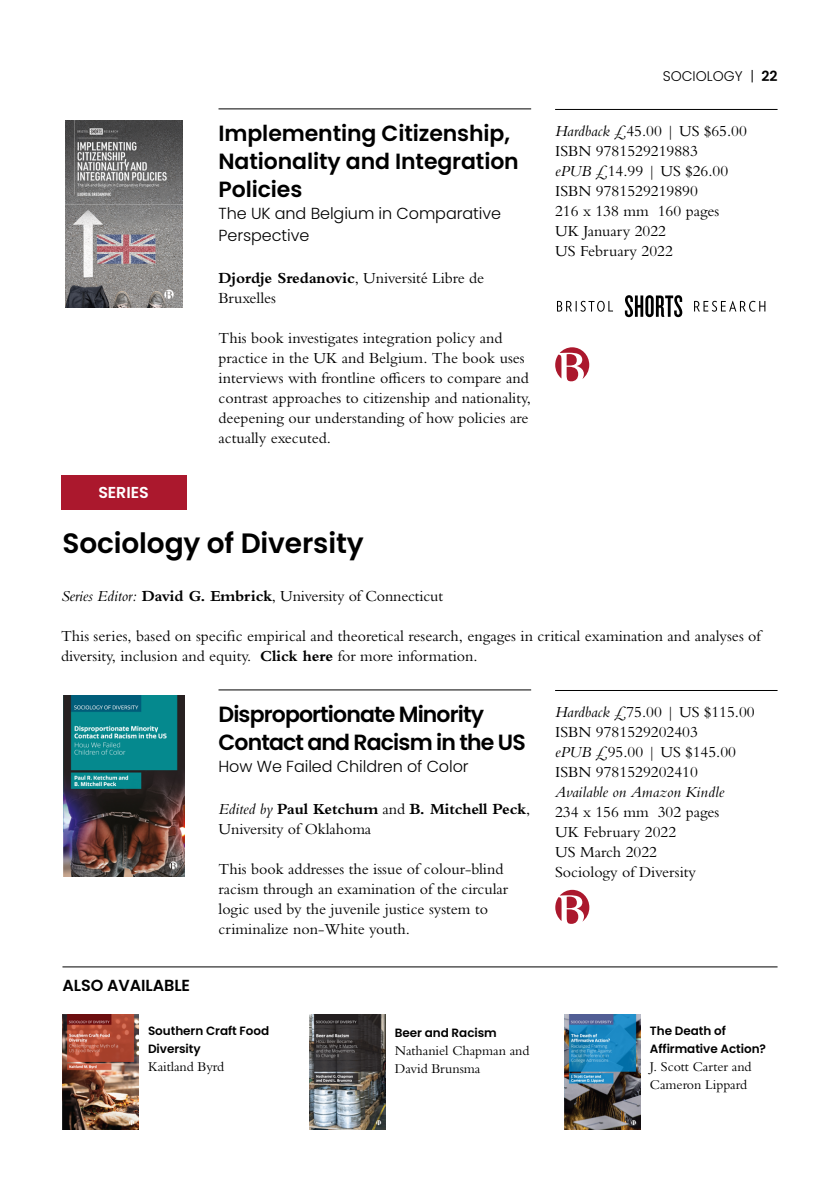
<style>
.page{position:relative;width:840px;height:1191px;background:#fff}
.page>*{position:absolute;margin:0;border:0;box-sizing:border-box;transform-origin:0 0}
.t1{font:600 28px "Poppins";letter-spacing:-.005em;color:#000}
.t2{font:600 22px/28px "Poppins";letter-spacing:-.005em;color:#000}
.t3{font:600 22px/28px "Poppins";letter-spacing:-.04em;color:#000}
.t4{font:16px/20px "Bembo MT Pro";color:#000}
.t5{font:300 16px/22px "Poppins";letter-spacing:-.005em;color:#000}
.t6{font:700 16px/20px "Bembo MT Pro";letter-spacing:-.005em;color:#000}
.t7{font:italic 16px "Bembo MT Pro";color:#000}
.t8{font:600 16px "Poppins";letter-spacing:-.005em;color:#000}
.t9{font:600 15.8px "Poppins";letter-spacing:-.005em;color:#fff}
.t10{font:14px/18px "Bembo MT Pro";letter-spacing:-.005em;color:#000}
.t11{font:300 14px "Poppins";color:#000}
.t12{font:600 12px/18px "Poppins";letter-spacing:-.005em;color:#000}
.s1{font-weight:700}
.s2{font-weight:600}
.s3{font-style:italic}
.s4{font-weight:400;font-style:italic}
.s5{font-weight:400}
</style>
<div class="page">
<hr style="left:554px;top:109px;width:223px;height:1px;background:#000">
<img style="left:65px;top:120px;width:117px;height:187px">
<hr style="left:218px;top:108px;width:313px;height:1px;background:#000">
<hr style="left:554px;top:690px;width:223px;height:1px;background:#000">
<img style="left:63px;top:695px;width:121px;height:181px">
<hr style="left:218px;top:689px;width:313px;height:1px;background:#000">
<svg style="left:555px;top:347px;width:34px;height:34px"></svg>
<svg style="left:555px;top:890px;width:34px;height:34px"></svg>
<div style="left:61px;top:476px;width:125px;height:34px;background:#ab182d"></div>
<img style="left:309px;top:1015px;width:76px;height:114px">
<img style="left:62px;top:1015px;width:77px;height:114px">
<img style="left:564px;top:1015px;width:76px;height:114px">
<hr style="left:62px;top:966px;width:715px;height:1px;background:#000">
<svg style="left:694px;top:301px;width:71px;height:11px"></svg>
<svg style="left:557px;top:301px;width:55px;height:11px"></svg>
<svg style="left:624px;top:295px;width:58px;height:22px"></svg>
<h2 class="t2" style="left:218px;top:119px;width:302px">Implementing Citizenship,<br>Nationality and Integration<br>Policies</h2>
<p class="t5" style="left:218px;top:202px;width:284px">The UK and Belgium in Comparative<br>Perspective</p>
<p class="t4" style="left:218px;top:267px;width:267px"><span class="s1">Djordje Sredanovic</span>, Université Libre de<br>Bruxelles</p>
<p class="t4" style="left:218px;top:327px;width:314px">This book investigates integration policy and practice in the UK and Belgium. The book uses interviews with frontline officers to compare and contrast approaches to citizenship and nationality, deepening our understanding of how policies are actually executed.</p>
<p class="t11" style="left:662px;top:68px;width:116px">SOCIOLOGY | <span class="s2">22</span></p>
<p class="t4" style="left:554px;top:121px;width:193px"><span class="s3">Hardback</span> £45.00 | US $65.00<br>ISBN 9781529219883<br><span class="s3">ePUB</span> £14.99 | US $26.00<br>ISBN 9781529219890<br>216 x 138 mm 160 pages<br>UK January 2022<br>US February 2022</p>
<p class="t9" style="left:98px;top:483px;width:52px">SERIES</p>
<h1 class="t1" style="left:62px;top:526px;width:302px">Sociology of Diversity</h1>
<p class="t4" style="left:61px;top:586px;width:383px"><span class="s3">Series Editor:</span> <span class="s1">David G. Embrick</span>, University of Connecticut</p>
<p class="t4" style="left:61px;top:626px;width:701px">This series, based on specific empirical and theoretical research, engages in critical examination and analyses of diversity, inclusion and equity. <span class="s1">Click here</span> for more information.</p>
<h2 class="t3" style="left:218px;top:700px;width:308px">Disproportionate Minority<br>Contact and Racism in the US</h2>
<p class="t5" style="left:218px;top:755px;width:251px">How We Failed Children of Color</p>
<p class="t6" style="left:218px;top:798px;width:313px"><span class="s4">Edited by</span> Paul Ketchum <span class="s5">and</span> B. Mitchell Peck<span class="s5">,<br>University of Oklahoma</span></p>
<p class="t4" style="left:218px;top:858px;width:291px">This book addresses the issue of colour-blind racism through an examination of the circular logic used by the juvenile justice system to criminalize non-White youth.</p>
<p class="t4" style="left:554px;top:701px;width:201px"><span class="s3">Hardback</span> £75.00 | US $115.00<br>ISBN 9781529202403<br><span class="s3">ePUB</span> £95.00 | US $145.00<br>ISBN 9781529202410</p>
<p class="t7" style="left:554px;top:782px;width:170px">Available on Amazon Kindle</p>
<p class="t4" style="left:554px;top:801px;width:166px">234 x 156 mm 302 pages<br>UK February 2022<br>US March 2022<br>Sociology of Diversity</p>
<p class="t8" style="left:62px;top:975px;width:129px">ALSO AVAILABLE</p>
<p class="t12" style="left:148px;top:1022px;width:123px">Southern Craft Food<br>Diversity</p>
<p class="t10" style="left:148px;top:1057px;width:78px">Kaitland Byrd</p>
<p class="t12" style="left:394px;top:1024px;width:103px">Beer and Racism</p>
<p class="t10" style="left:394px;top:1041px;width:136px">Nathaniel Chapman and<br>David Brunsma</p>
<p class="t12" style="left:649px;top:1022px;width:117px">The Death of<br>Affirmative Action?</p>
<p class="t10" style="left:649px;top:1057px;width:103px">J. Scott Carter and<br>Cameron Lippard</p>
</div>
